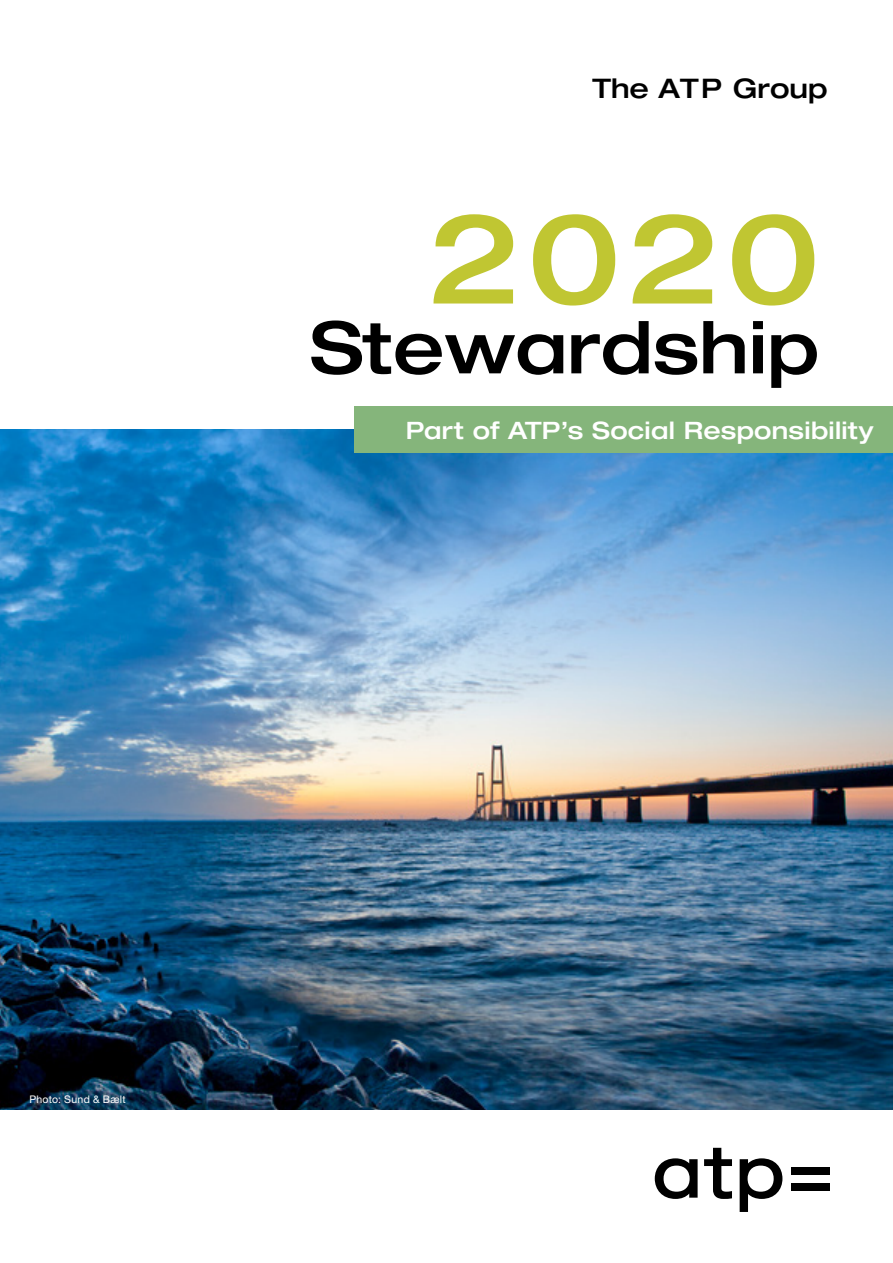
<style>
.page{position:relative;width:893px;height:1263px;background:#fff}
.page>*{position:absolute;margin:0;border:0;box-sizing:border-box;transform-origin:0 0}
.t1{font:500 126px "Helvetica Neue ATP Head";color:#c0c632}
.t2{font:500 72px "Helvetica Neue ATP Head";color:#000}
.t3{font:500 27px "Helvetica Neue ATP Head";color:#000}
.Tag{font:500 24px "Helvetica Neue ATP Head";letter-spacing:.01em;color:#fff}
.Brødtekst{font:10.5px "Helvetica Neue ATP Body";letter-spacing:.03em;color:#fff}
</style>
<div class="page">
<img style="left:0;top:429px;width:893px;height:681px">
<div style="left:354px;top:406px;width:539px;height:47px;background:#85b57b"></div>
<div style="left:791px;top:1167px;width:39px;height:8px;background:#000"></div>
<div style="left:791px;top:1183px;width:39px;height:7px;background:#000"></div>
<svg style="left:655px;top:1158px;width:43px;height:41px"></svg>
<div style="left:664px;top:1165px;width:26px;height:27px;background:#fff;border-radius:50%"></div>
<svg style="left:704px;top:1148px;width:28px;height:51px"></svg>
<svg style="left:740px;top:1158px;width:42px;height:54px"></svg>
<div style="left:748px;top:1165px;width:26px;height:27px;background:#fff;border-radius:50%"></div>
<p class="t3" style="left:592px;top:72px;width:237px">The ATP Group</p>
<p class="t1" style="left:428px;top:180px;width:393px">2020</p>
<p class="t2" style="left:310px;top:303px;width:511px">Stewardship</p>
<h2 class="Tag" style="left:406px;top:416px;width:469px">Part of ATP’s Social Responsibility</h2>
<p class="Brødtekst" style="left:29px;top:1093px;width:98px">Photo: Sund &amp; Bælt</p>
</div>
